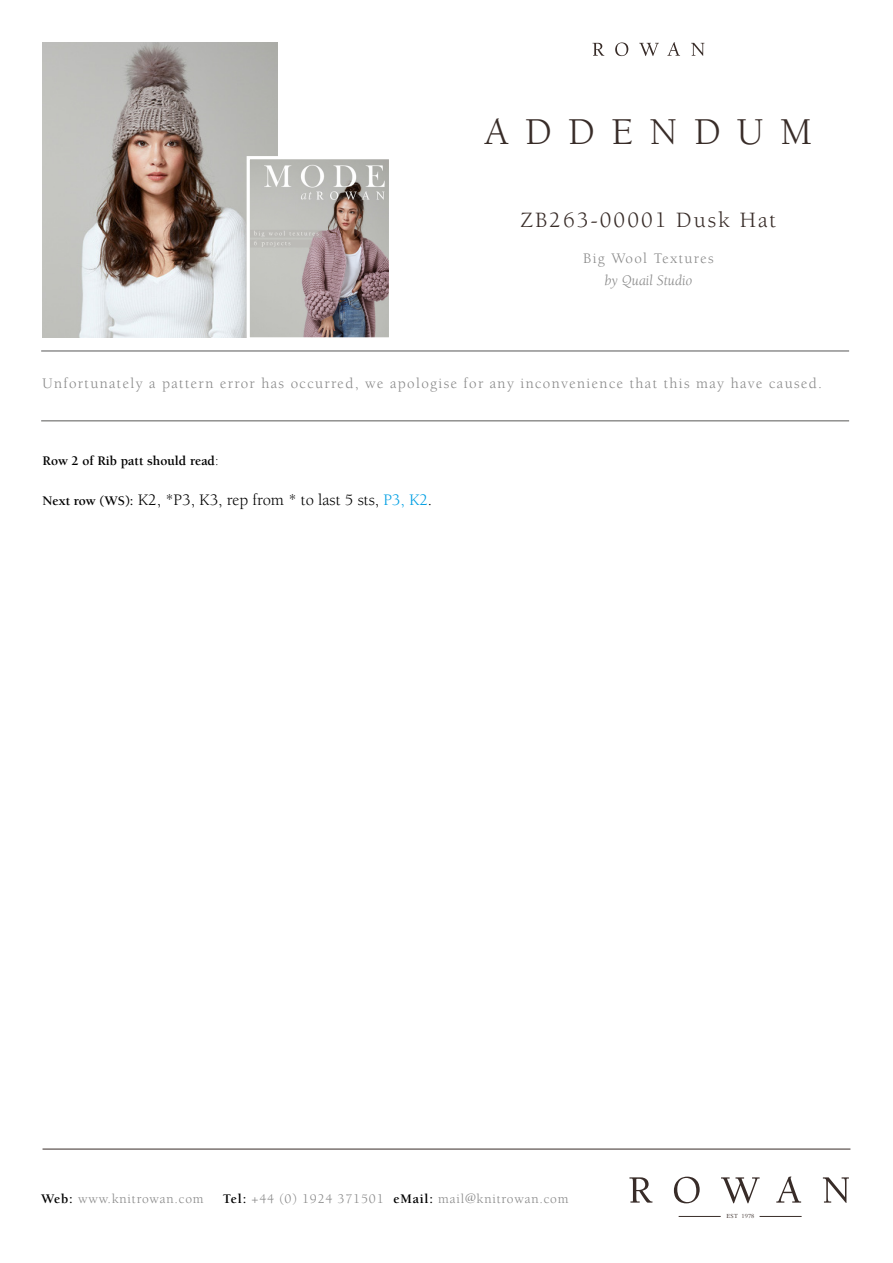
<style>
.page{position:relative;width:893px;height:1263px;background:#fff}
.page>*{position:absolute;margin:0;border:0;box-sizing:border-box;transform-origin:0 0}
.t1{font:39px "Berkeley Std";letter-spacing:.42em;color:#382c28}
.t2{font:22.5px "Berkeley Std";letter-spacing:.09em;color:#382c28}
.t3{font:16.5px "Berkeley Std";color:#000}
.t4{font:15px "Berkeley Std";letter-spacing:.09em;color:#878787}
.t5{font:italic 15px "Berkeley Std";color:#878787}
.t6{font:13.5px "Berkeley Std";letter-spacing:.06em;color:#878787}
.t7{font:700 13.5px "Berkeley Std";color:#000}
.t8{font:6.45px "Bembo Std";color:#382c28}
.s1{font-weight:400}
.s2{font-weight:700;font-size:13.5px}
.s3{color:#009fe3}
.s4{font-weight:700;color:#000}
</style>
<div class="page">
<img style="left:43px;top:43px;width:235px;height:294px">
<img style="left:251px;top:160px;width:137px;height:176px">
<div style="left:247px;top:156px;width:145px;height:184px;border:3px solid #fff"></div>
<hr style="left:43px;top:1149px;width:807px;height:1px;background:#382c28">
<hr style="left:41px;top:351px;width:808px;height:1px;background:#575756">
<svg style="left:629px;top:1177px;width:23px;height:26px"></svg>
<svg style="left:674px;top:1176px;width:26px;height:27px"></svg>
<svg style="left:721px;top:1177px;width:39px;height:26px"></svg>
<svg style="left:776px;top:1176px;width:25px;height:26px"></svg>
<svg style="left:823px;top:1177px;width:26px;height:26px"></svg>
<hr style="left:760px;top:1216px;width:42px;height:1px;background:#382c28">
<hr style="left:679px;top:1216px;width:42px;height:1px;background:#382c28">
<svg style="left:593px;top:43px;width:11px;height:13px"></svg>
<svg style="left:615px;top:42px;width:13px;height:14px"></svg>
<svg style="left:639px;top:43px;width:20px;height:13px"></svg>
<svg style="left:667px;top:42px;width:13px;height:14px"></svg>
<svg style="left:691px;top:43px;width:13px;height:13px"></svg>
<hr style="left:41px;top:421px;width:808px;height:1px;background:#575756">
<h1 class="t1" style="left:485px;top:111px;width:328px">ADDENDUM</h1>
<h2 class="t2" style="left:521px;top:208px;width:257px">ZB263-00001 Dusk Hat</h2>
<p class="t4" style="left:583px;top:250px;width:132px">Big Wool Textures</p>
<p class="t5" style="left:605px;top:273px;width:89px">by Quail Studio</p>
<p class="t4" style="left:43px;top:376px;width:781px">Unfortunately a pattern error has occurred, we apologise for any inconvenience that this may have caused.</p>
<p class="t7" style="left:43px;top:454px;width:178px">Row 2 of Rib patt should read<span class="s1">:</span></p>
<p class="t3" style="left:43px;top:491px;width:391px"><span class="s2">Next row (WS):</span> K2, *P3, K3, rep from * to last 5 sts, <span class="s3">P3, K2</span>.</p>
<p class="t6" style="left:41px;top:1191px;width:529px"><span class="s4">Web:</span> www.knitrowan.com <span class="s4">Tel:</span> +44 (0) 1924 371501 <span class="s4">eMail:</span> mail@knitrowan.com</p>
<p class="t8" style="left:727px;top:1212px;width:29px">EST 1978</p>
</div>
